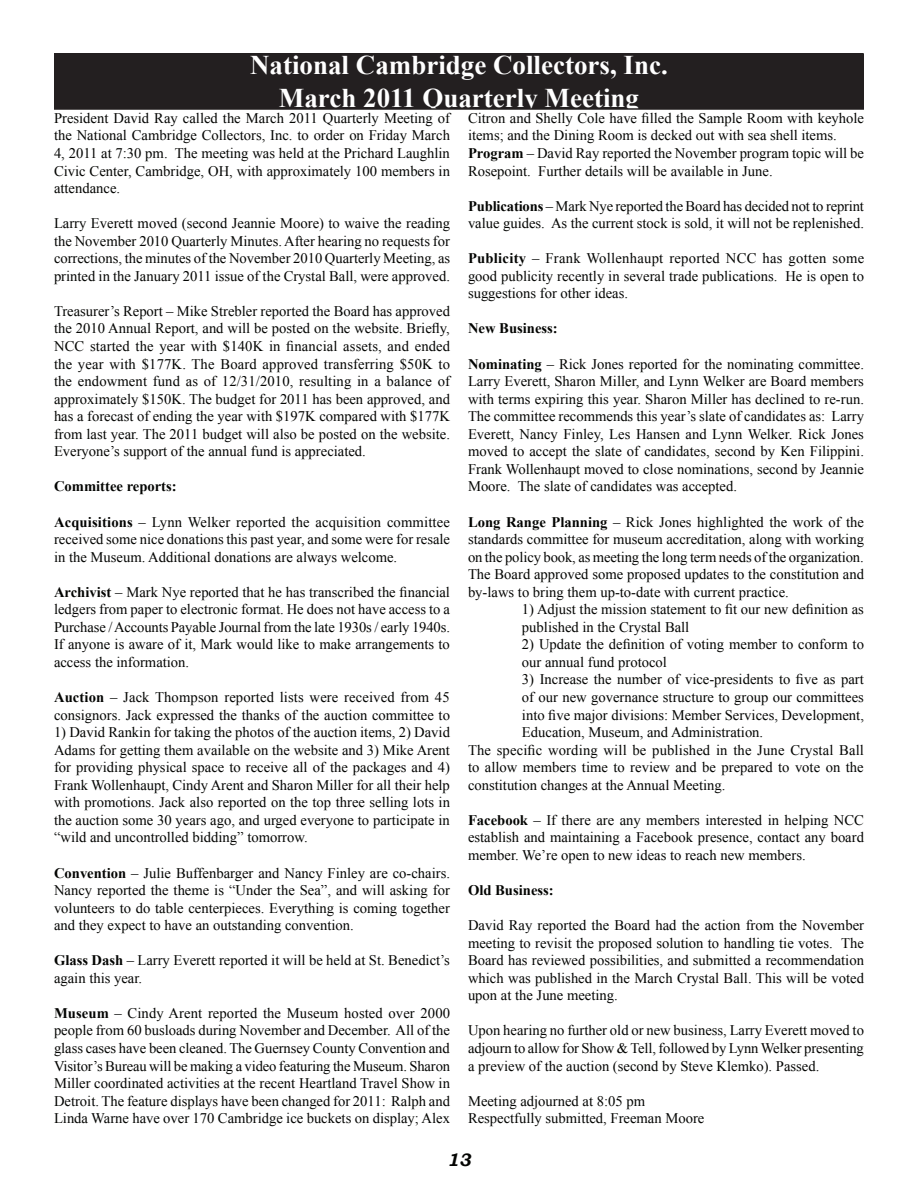
<style>
.page{position:relative;width:918px;height:1188px;background:#fff}
.page>*{position:absolute;margin:0;border:0;box-sizing:border-box;transform-origin:0 0}
.t1{font:700 27px/32.4px "Times New Roman";color:#fff;text-align:center}
.t2{font:italic 700 18px "Bookman Old Style";color:#040503}
.t3{font:14.7px/17.5px "Times New Roman";color:#040503;text-align:justify}
.t4{font:700 14.7px "Times New Roman";color:#040503}
.s1{font-weight:700}
</style>
<div class="page">
<div style="left:55px;top:54px;width:808px;height:55px;background:#231f20"></div>
<div style="left:54px;top:53px;width:810px;height:57px;border:2px solid #231f20"></div>
<h1 class="t1" style="left:250px;top:49px;width:419px">National Cambridge Collectors, Inc.<br>March 2011 Quarterly Meeting</h1>
<p class="t3" style="left:54px;top:109px;width:398px">President David Ray called the March 2011 Quarterly Meeting of the National Cambridge Collectors, Inc. to order on Friday March 4, 2011 at 7:30 pm. The meeting was held at the Prichard Laughlin Civic Center, Cambridge, OH, with approximately 100 members in attendance.</p>
<p class="t3" style="left:54px;top:214px;width:398px">Larry Everett moved (second Jeannie Moore) to waive the reading the November 2010 Quarterly Minutes. After hearing no requests for corrections, the minutes of the November 2010 Quarterly Meeting, as printed in the January 2011 issue of the Crystal Ball, were approved.</p>
<p class="t3" style="left:54px;top:302px;width:398px">Treasurer’s Report – Mike Strebler reported the Board has approved the 2010 Annual Report, and will be posted on the website. Briefly, NCC started the year with $140K in financial assets, and ended the year with $177K. The Board approved transferring $50K to the endowment fund as of 12/31/2010, resulting in a balance of approximately $150K. The budget for 2011 has been approved, and has a forecast of ending the year with $197K compared with $177K from last year. The 2011 budget will also be posted on the website.<br>Everyone’s support of the annual fund is appreciated.</p>
<p class="t4" style="left:54px;top:476px;width:124px">Committee reports:</p>
<p class="t3" style="left:54px;top:513px;width:398px"><span class="s1">Acquisitions</span> – Lynn Welker reported the acquisition committee received some nice donations this past year, and some were for resale in the Museum. Additional donations are always welcome.</p>
<p class="t3" style="left:54px;top:583px;width:398px"><span class="s1">Archivist</span> – Mark Nye reported that he has transcribed the financial ledgers from paper to electronic format. He does not have access to a Purchase / Accounts Payable Journal from the late 1930s / early 1940s.<br>If anyone is aware of it, Mark would like to make arrangements to access the information.</p>
<p class="t3" style="left:54px;top:688px;width:398px"><span class="s1">Auction</span> – Jack Thompson reported lists were received from 45 consignors. Jack expressed the thanks of the auction committee to</p>
<p class="t3" style="left:54px;top:723px;width:398px">1) David Rankin for taking the photos of the auction items, 2) David Adams for getting them available on the website and 3) Mike Arent for providing physical space to receive all of the packages and 4)<br>Frank Wollenhaupt, Cindy Arent and Sharon Miller for all their help with promotions. Jack also reported on the top three selling lots in the auction some 30 years ago, and urged everyone to participate in “wild and uncontrolled bidding” tomorrow.</p>
<p class="t3" style="left:54px;top:864px;width:398px"><span class="s1">Convention</span> – Julie Buffenbarger and Nancy Finley are co-chairs.<br>Nancy reported the theme is “Under the Sea”, and will asking for volunteers to do table centerpieces. Everything is coming together and they expect to have an outstanding convention.</p>
<p class="t3" style="left:54px;top:951px;width:398px"><span class="s1">Glass Dash</span> – Larry Everett reported it will be held at St. Benedict’s again this year.</p>
<p class="t3" style="left:54px;top:1004px;width:398px"><span class="s1">Museum</span> – Cindy Arent reported the Museum hosted over 2000 people from 60 busloads during November and December. All of the glass cases have been cleaned. The Guernsey County Convention and Visitor’s Bureau will be making a video featuring the Museum. Sharon Miller coordinated activities at the recent Heartland Travel Show in Detroit. The feature displays have been changed for 2011: Ralph and Linda Warne have over 170 Cambridge ice buckets on display; Alex</p>
<p class="t3" style="left:468px;top:109px;width:398px;text-align:left">Citron and Shelly Cole have filled the Sample Room with keyhole items; and the Dining Room is decked out with sea shell items.<br><span class="s1">Program</span> – David Ray reported the November program topic will be Rosepoint. Further details will be available in June.</p>
<p class="t3" style="left:468px;top:197px;width:398px"><span class="s1">Publications</span> – Mark Nye reported the Board has decided not to reprint value guides. As the current stock is sold, it will not be replenished.</p>
<p class="t3" style="left:468px;top:249px;width:398px"><span class="s1">Publicity</span> – Frank Wollenhaupt reported NCC has gotten some good publicity recently in several trade publications. He is open to suggestions for other ideas.</p>
<p class="t4" style="left:468px;top:318px;width:91px">New Business:</p>
<p class="t3" style="left:468px;top:355px;width:398px"><span class="s1">Nominating</span> – Rick Jones reported for the nominating committee.<br>Larry Everett, Sharon Miller, and Lynn Welker are Board members with terms expiring this year. Sharon Miller has declined to re-run.<br>The committee recommends this year’s slate of candidates as: Larry Everett, Nancy Finley, Les Hansen and Lynn Welker. Rick Jones moved to accept the slate of candidates, second by Ken Filippini.<br>Frank Wollenhaupt moved to close nominations, second by Jeannie Moore. The slate of candidates was accepted.</p>
<p class="t3" style="left:468px;top:513px;width:398px"><span class="s1">Long Range Planning</span> – Rick Jones highlighted the work of the standards committee for museum accreditation, along with working on the policy book, as meeting the long term needs of the organization.<br>The Board approved some proposed updates to the constitution and by-laws to bring them up-to-date with current practice.</p>
<p class="t3" style="left:522px;top:600px;width:343px">1) Adjust the mission statement to fit our new definition as published in the Crystal Ball</p>
<p class="t3" style="left:522px;top:635px;width:343px">2) Update the definition of voting member to conform to our annual fund protocol</p>
<p class="t3" style="left:522px;top:671px;width:343px">3) Increase the number of vice-presidents to five as part</p>
<p class="t3" style="left:522px;top:688px;width:344px">of our new governance structure to group our committees</p>
<p class="t3" style="left:522px;top:706px;width:343px">into five major divisions: Member Services, Development,</p>
<p class="t3" style="left:522px;top:723px;width:243px">Education, Museum, and Administration.</p>
<p class="t3" style="left:468px;top:741px;width:398px">The specific wording will be published in the June Crystal Ball</p>
<p class="t3" style="left:468px;top:758px;width:397px">to allow members time to review and be prepared to vote on the</p>
<p class="t3" style="left:468px;top:776px;width:259px">constitution changes at the Annual Meeting.</p>
<p class="t3" style="left:468px;top:811px;width:398px"><span class="s1">Facebook</span> – If there are any members interested in helping NCC establish and maintaining a Facebook presence, contact any board member. We’re open to new ideas to reach new members.</p>
<p class="t4" style="left:468px;top:880px;width:87px">Old Business:</p>
<p class="t3" style="left:468px;top:916px;width:398px">David Ray reported the Board had the action from the November meeting to revisit the proposed solution to handling tie votes. The Board has reviewed possibilities, and submitted a recommendation which was published in the March Crystal Ball. This will be voted upon at the June meeting.</p>
<p class="t3" style="left:468px;top:1022px;width:398px">Upon hearing no further old or new business, Larry Everett moved to adjourn to allow for Show &amp; Tell, followed by Lynn Welker presenting a preview of the auction (second by Steve Klemko). Passed.</p>
<p class="t3" style="left:468px;top:1092px;width:238px">Meeting adjourned at 8:05 pm<br>Respectfully submitted, Freeman Moore</p>
<p class="t2" style="left:447px;top:1146px;width:26px">13</p>
</div>
